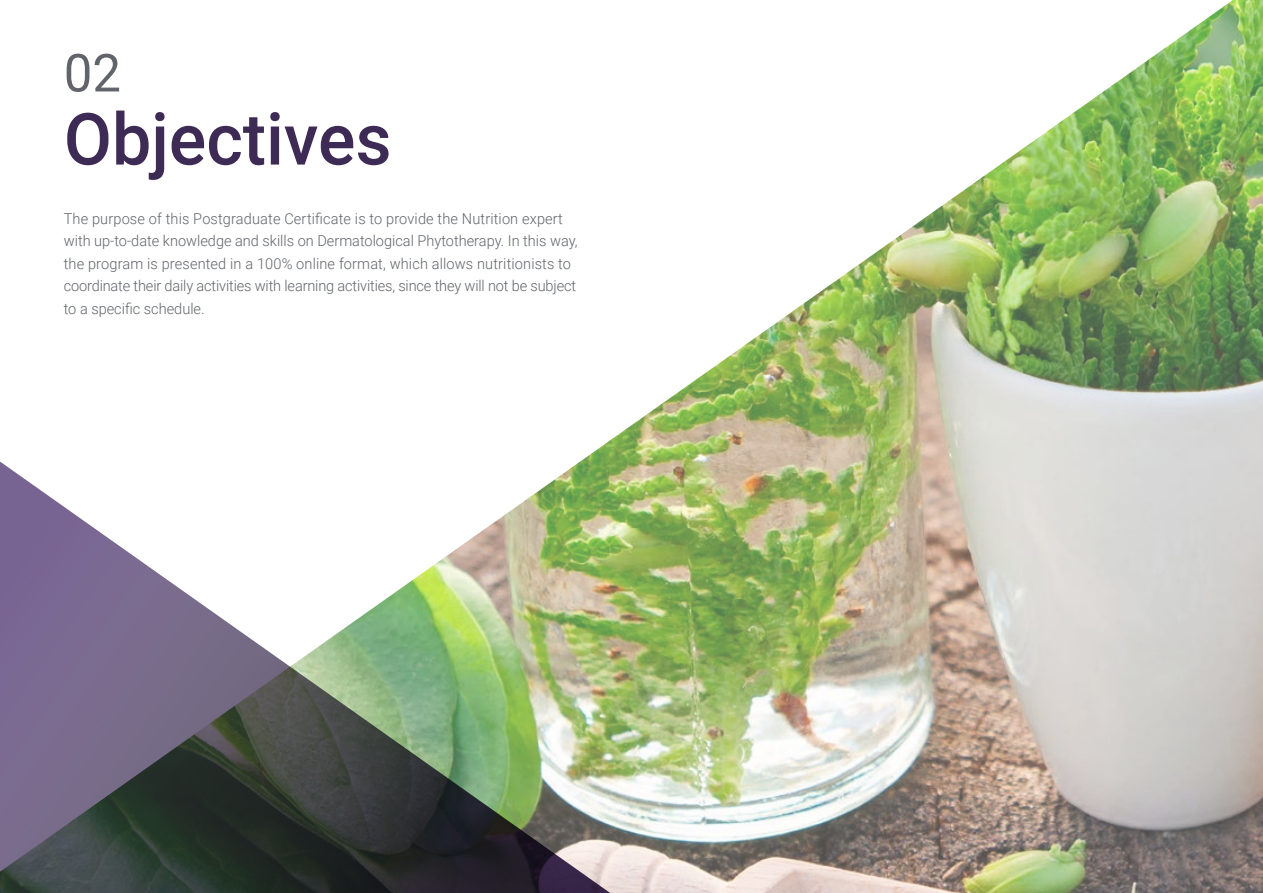
<style>
.page{position:relative;width:1263px;height:893px;background:#fff}
.page>*{position:absolute;margin:0;border:0;box-sizing:border-box;transform-origin:0 0}
.t1{font:500 72px "Roboto";color:#3d2b56}
.t2{font:52.5px "Roboto";color:#61646a}
.t3{font:300 15px/22.5px "Roboto";color:#61646a}
</style>
<div class="page">
<img style="left:602px;top:0;width:661px;height:893px">
<img style="left:0;top:446px;width:640px;height:447px">
<h2 class="t2" style="left:64px;top:36px;width:59px">02</h2>
<h1 class="t1" style="left:64px;top:89px;width:329px">Objectives</h1>
<p class="t3" style="left:64px;top:207px;width:515px">The purpose of this Postgraduate Certificate is to provide the Nutrition expert with up-to-date knowledge and skills on Dermatological Phytotherapy. In this way, the program is presented in a 100% online format, which allows nutritionists to coordinate their daily activities with learning activities, since they will not be subject to a specific schedule.</p>
</div>
